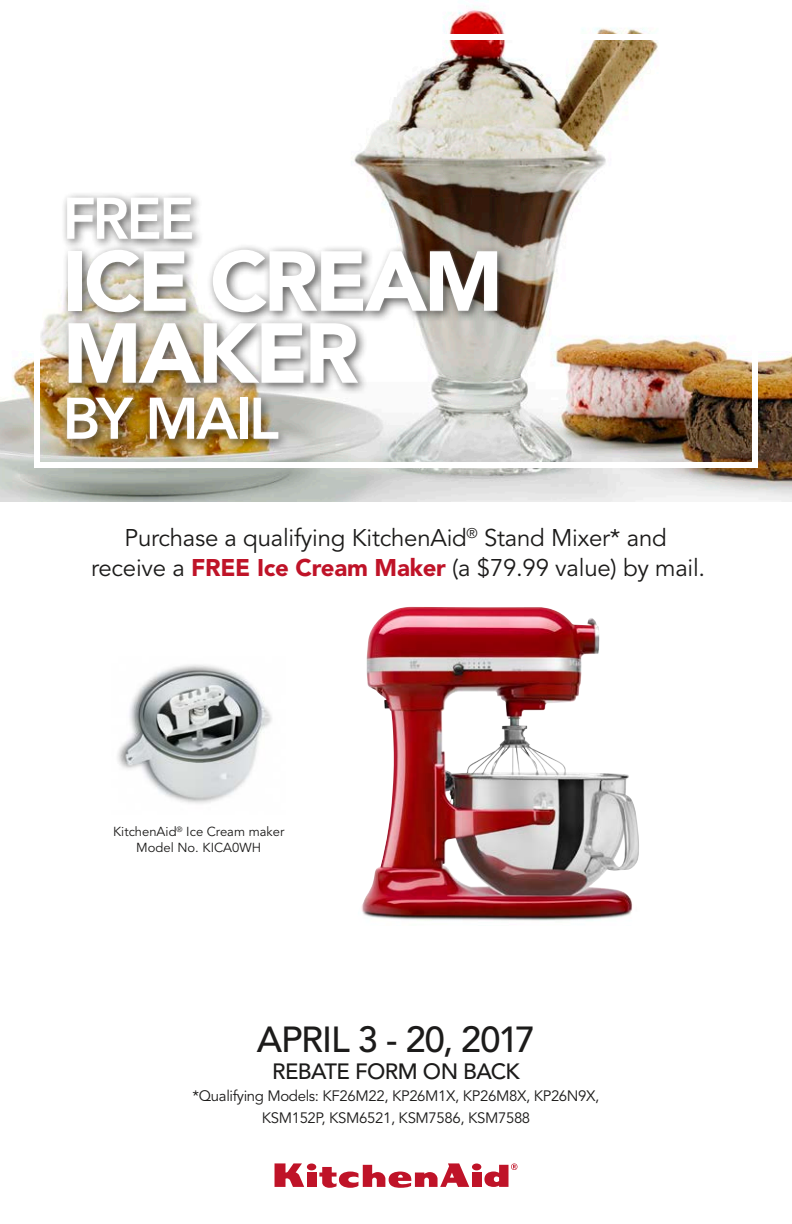
<style>
.page{position:relative;width:792px;height:1224px;background:#fff}
.page>*{position:absolute;margin:0;border:0;box-sizing:border-box;transform-origin:0 0}
.t1{font:900 84px/72px "Avenir LT Std";letter-spacing:-.04em;color:#fff}
.t2{font:800 58px "Avenir LT Std";letter-spacing:-.045em;color:#fff}
.t3{font:500 36px "Avenir LT Std";letter-spacing:-.03em;color:#1c1b1a}
.t4{font:24px/30px "Avenir LT Std";letter-spacing:-.01em;color:#1c1b1a;text-align:center}
.t5{font:500 22px "Avenir LT Std";letter-spacing:-.03em;color:#1c1b1a}
.t6{font:15px/22px "Avenir LT Std";letter-spacing:-.025em;color:#1c1b1a;text-align:center}
.t7{font:13px/16px "Avenir LT Std";color:#1c1b1a;text-align:center}
.s1{font-weight:900;color:#bf1328}
</style>
<div class="page">
<img style="left:361px;top:607px;width:278px;height:314px">
<img style="left:0;top:0;width:792px;height:501px">
<div style="left:61px;top:191px;width:448px;height:260px;background:#1c1b1a;opacity:.75"></div>
<div style="left:65px;top:195px;width:435px;height:246px;background:#fff;opacity:.3"></div>
<div style="left:307px;top:1173px;width:9px;height:14px;background:#bf1328"></div>
<div style="left:307px;top:1164px;width:9px;height:6px;background:#bf1328;border-radius:50%"></div>
<div style="left:472px;top:1173px;width:9px;height:14px;background:#bf1328"></div>
<div style="left:472px;top:1164px;width:9px;height:6px;background:#bf1328;border-radius:50%"></div>
<svg style="left:275px;top:1163px;width:29px;height:24px"></svg>
<svg style="left:319px;top:1163px;width:150px;height:25px"></svg>
<svg style="left:484px;top:1164px;width:33px;height:23px"></svg>
<img style="left:117px;top:664px;width:155px;height:140px">
<h2 class="t2" style="left:63px;top:184px;width:133px">FREE</h2>
<h1 class="t1" style="left:63px;top:245px;width:442px">ICE CREAM<br>MAKER</h1>
<h2 class="t2" style="left:63px;top:384px;width:218px">BY MAIL</h2>
<p class="t4" style="left:91px;top:523px;width:616px">Purchase a qualifying KitchenAid<sup>®</sup> Stand Mixer* and receive a <span class="s1">FREE Ice Cream Maker</span> (a $79.99 value) by mail.</p>
<p class="t7" style="left:113px;top:824px;width:173px">KitchenAid<sup>®</sup> Ice Cream maker<br>Model No. KICA0WH</p>
<h3 class="t3" style="left:257px;top:1019px;width:280px">APRIL 3 - 20, 2017</h3>
<p class="t5" style="left:272px;top:1059px;width:249px">REBATE FORM ON BACK</p>
<p class="t6" style="left:193px;top:1086px;width:408px">*Qualifying Models: KF26M22, KP26M1X, KP26M8X, KP26N9X,<br>KSM152P, KSM6521, KSM7586, KSM7588</p>
</div>
